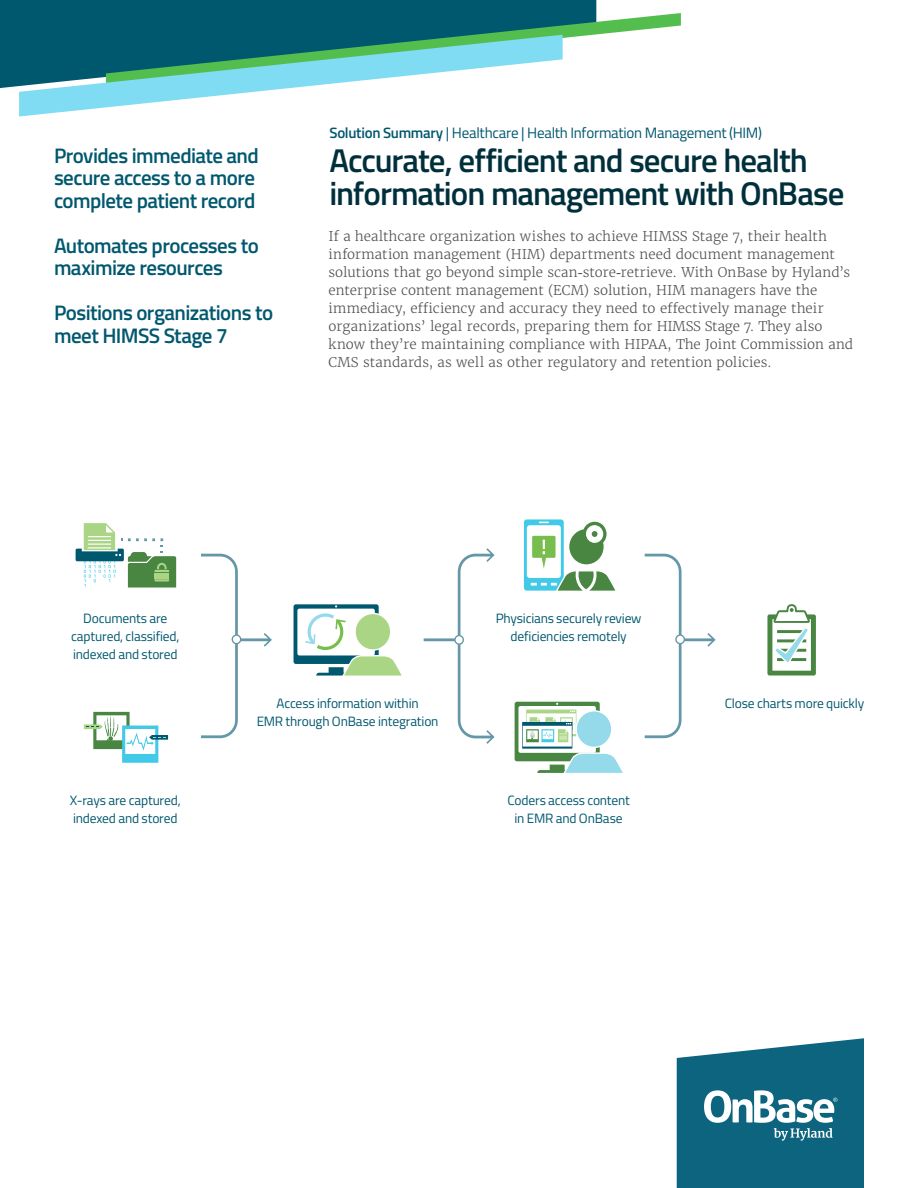
<style>
.page{position:relative;width:918px;height:1188px;background:#fff}
.page>*{position:absolute;margin:0;border:0;box-sizing:border-box;transform-origin:0 0}
.t1{font:600 33px/33px "Titillium";letter-spacing:-.03em;color:#002f3c}
.t2{font:600 21px/22.5px "Titillium";letter-spacing:-.03em;color:#00586f}
.t3{font:15px "Titillium";letter-spacing:-.02em;color:#00586f}
.t4{font:13.5px/18px "Titillium";letter-spacing:-.015em;color:#00586f;text-align:center}
.t5{font:300 13.35px/18px "Merriweather ST";letter-spacing:.005em;color:#4b4c4d}
.s1{font-weight:600}
.s2{font-family:"Georgia";font-weight:400}
</style>
<div class="page">
<div style="left:0;top:0;width:596px;height:88px;background:#00586e"></div>
<svg style="left:106px;top:13px;width:575px;height:73px"></svg>
<svg style="left:19px;top:35px;width:544px;height:82px"></svg>
<svg style="left:677px;top:1038px;width:187px;height:150px;background:#317b92"></svg>
<svg style="left:515px;top:702px;width:108px;height:71px"></svg>
<svg style="left:424px;top:548px;width:71px;height:196px"></svg>
<svg style="left:645px;top:554px;width:71px;height:184px"></svg>
<svg style="left:201px;top:554px;width:71px;height:184px"></svg>
<svg style="left:294px;top:604px;width:108px;height:72px"></svg>
<svg style="left:84px;top:712px;width:84px;height:51px"></svg>
<svg style="left:767px;top:604px;width:49px;height:72px"></svg>
<svg style="left:524px;top:519px;width:92px;height:72px"></svg>
<svg style="left:76px;top:523px;width:100px;height:65px"></svg>
<p class="t2" style="left:54px;top:143px;width:206px">Provides immediate and secure access to a more complete patient record</p>
<p class="t2" style="left:54px;top:233px;width:206px">Automates processes to maximize resources</p>
<p class="t2" style="left:54px;top:301px;width:221px">Positions organizations to meet HIMSS Stage 7</p>
<p class="t3" style="left:329px;top:121px;width:434px"><span class="s1">Solution Summary</span> | Healthcare | Health Information Management (HIM)</p>
<p class="t1" style="left:329px;top:142px;width:517px">Accurate, efficient and secure health information management with OnBase</p>
<p class="t5" style="left:328px;top:227px;width:500px">If a healthcare organization wishes to achieve HIMSS Stage 7, their health</p>
<p class="t5" style="left:328px;top:245px;width:508px">information management (HIM) departments need document management</p>
<p class="t5" style="left:328px;top:263px;width:523px">solutions that go beyond simple scan<span class="s2">-</span>store<span class="s2">-</span>retrieve. With OnBase by Hyland’s</p>
<p class="t5" style="left:328px;top:281px;width:490px">enterprise content management (ECM) solution, HIM managers have the</p>
<p class="t5" style="left:328px;top:299px;width:497px">immediacy, efficiency and accuracy they need to effectively manage their</p>
<p class="t5" style="left:328px;top:317px;width:526px">organizations’ legal records, preparing them for HIMSS Stage 7. They also know they’re maintaining compliance with HIPAA, The Joint Commission and<br>CMS standards, as well as other regulatory and retention policies.</p>
<p class="t4" style="left:71px;top:609px;width:110px">Documents are captured, classified, indexed and stored</p>
<p class="t4" style="left:496px;top:609px;width:147px">Physicians securely review deficiencies remotely</p>
<p class="t4" style="left:70px;top:791px;width:112px;text-align:left">X-rays are captured, indexed and stored</p>
<p class="t4" style="left:257px;top:693px;width:183px">Access information within<br>EMR through OnBase integration</p>
<p class="t4" style="left:725px;top:693px;width:141px">Close charts more quickly</p>
<p class="t4" style="left:507px;top:791px;width:124px">Coders access content in EMR and OnBase</p>
</div>
